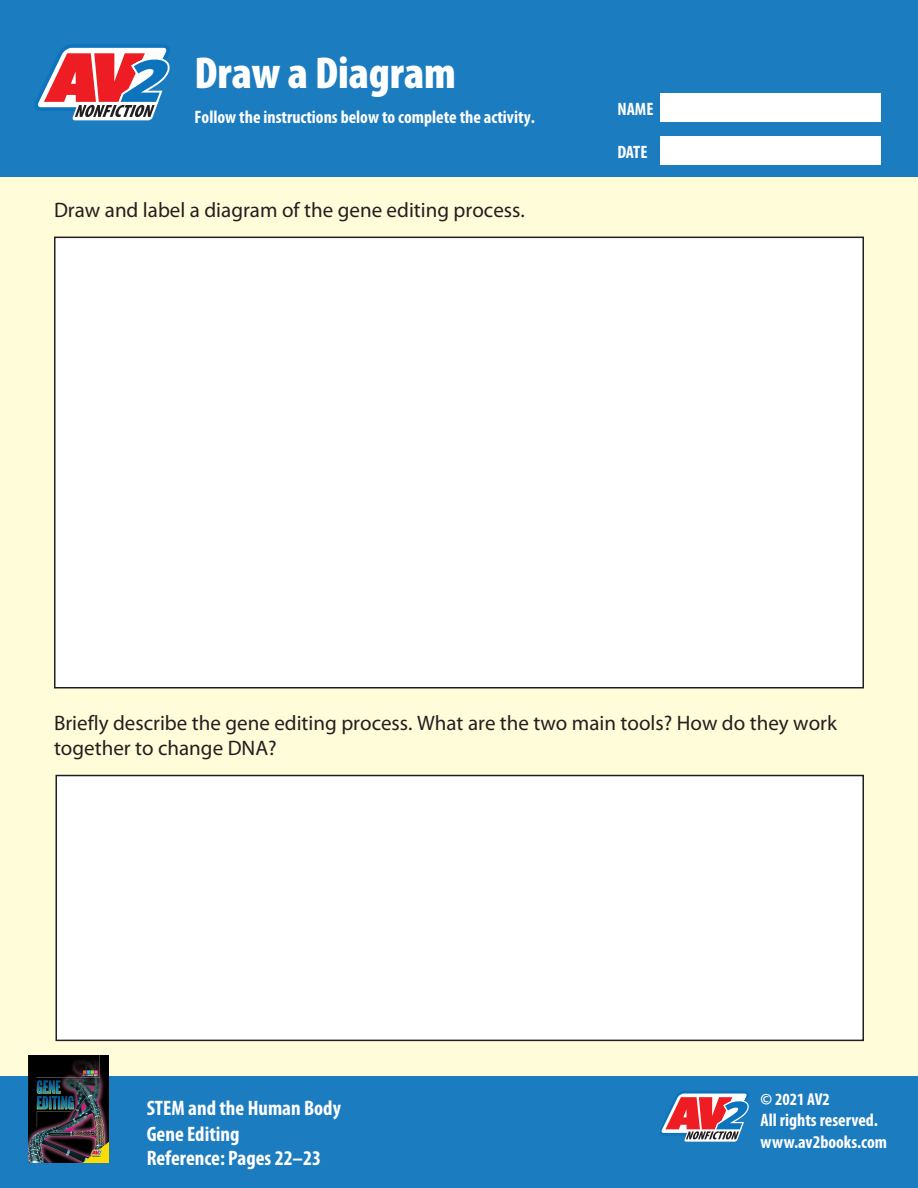
<style>
.page{position:relative;width:918px;height:1188px;background:#fffcd9}
.page>*{position:absolute;margin:0;border:0;box-sizing:border-box;transform-origin:0 0}
.head{font:900 condensed 45px "Myriad Pro";color:#fff}
.ActivityText{font:21px/25.2px "Myriad Pro";color:#231f20}
.t1{font:700 condensed 21px/25.2px "Myriad Pro";color:#fff}
.description{font:700 condensed 18px/21.6px "Myriad Pro";color:#fff}
.t2{font:700 condensed 17.25px "Myriad Pro";color:#fff}
</style>
<div class="page">
<div style="left:0;top:0;width:918px;height:177px;background:#1c7cc0"></div>
<div style="left:660px;top:93px;width:220px;height:29px;background:#fff"></div>
<div style="left:660px;top:136px;width:220px;height:29px;background:#fff"></div>
<div style="left:0;top:1076px;width:918px;height:112px;background:#1c7cc0"></div>
<img style="left:29px;top:1056px;width:80px;height:106px">
<div style="left:55px;top:237px;width:808px;height:451px;background:#fff"></div>
<div style="left:54px;top:237px;width:810px;height:451px;border:2px solid #231f20"></div>
<div style="left:56px;top:776px;width:807px;height:264px;background:#fff"></div>
<div style="left:56px;top:775px;width:808px;height:266px;border:2px solid #231f20"></div>
<svg style="left:659px;top:1091px;width:90px;height:51px"></svg>
<svg style="left:34px;top:44px;width:136px;height:76px"></svg>
<p class="head" style="left:195px;top:44px;width:263px">Draw a Diagram</p>
<p class="description" style="left:195px;top:106px;width:342px">Follow the instructions below to complete the activity.</p>
<p class="ActivityText" style="left:54px;top:197px;width:472px">Draw and label a diagram of the gene editing process.</p>
<p class="description" style="left:617px;top:98px;width:38px">NAME</p>
<p class="description" style="left:617px;top:141px;width:32px">DATE</p>
<p class="ActivityText" style="left:54px;top:710px;width:784px">Briefly describe the gene editing process. What are the two main tools? How do they work together to change DNA?</p>
<p class="t1" style="left:147px;top:1095px;width:196px">STEM and the Human Body<br>Gene Editing</p>
<p class="t1" style="left:147px;top:1145px;width:176px">Reference: Pages 22–23</p>
<p class="t2" style="left:761px;top:1088px;width:71px">© 2021 AV2</p>
<p class="description" style="left:761px;top:1109px;width:128px">All rights reserved. www.av2books.com</p>
</div>
